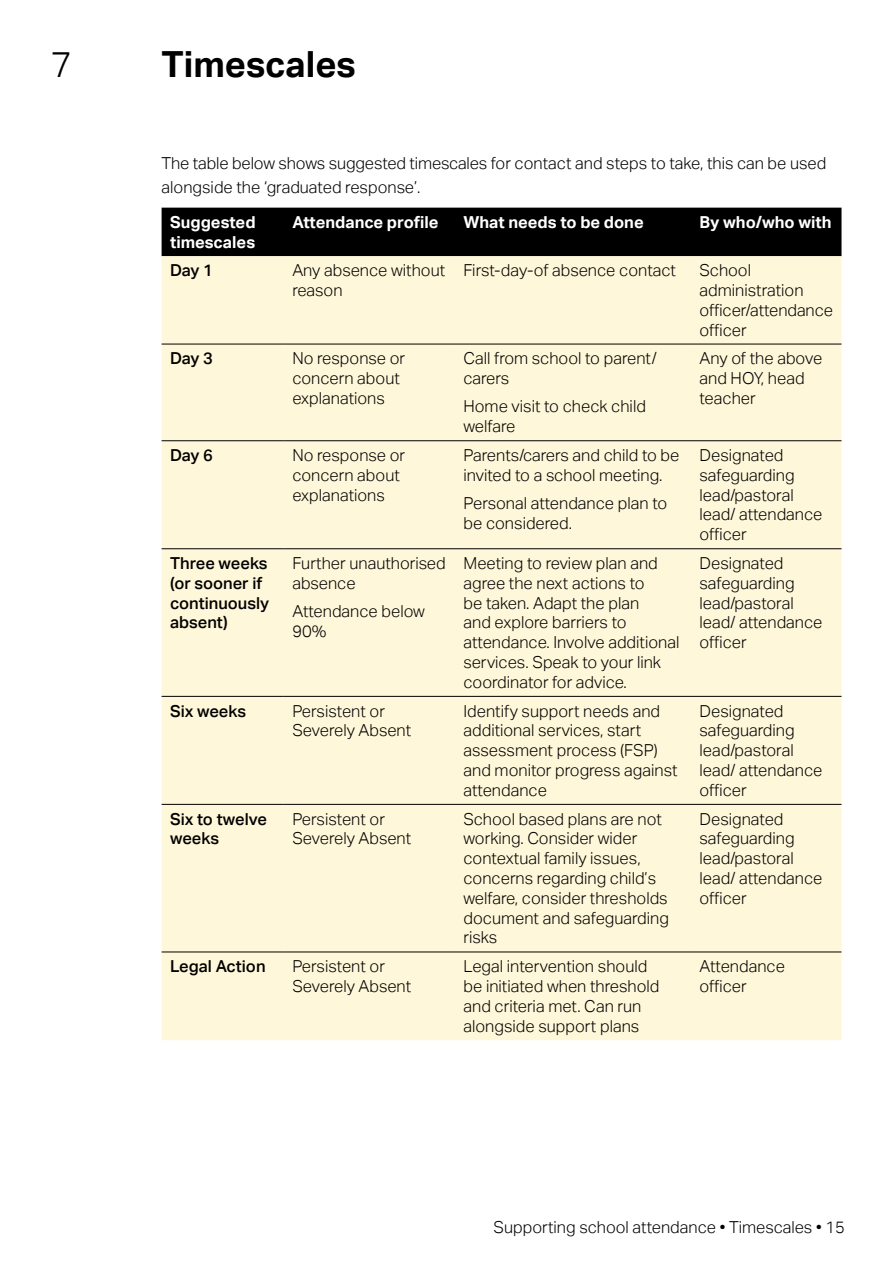
<style>
.page{position:relative;width:893px;height:1263px;background:#fff}
.page>*{position:absolute;margin:0;border:0;box-sizing:border-box;transform-origin:0 0}
.t1{font:700 36px "Aktiv Grotesk";color:#000}
.t2{font:300 36px "Aktiv Grotesk";color:#000}
.Table_content{font:300 16.5px/19.8px "Aktiv Grotesk";color:#000}
.Table_content_emphasis_left{font:500 16.5px/19.8px "Aktiv Grotesk";color:#000}
.t3{font:700 16.5px/19.8px "Aktiv Grotesk";color:#fff}
</style>
<div class="page">
<div style="left:162px;top:208px;width:679px;height:48px;background:#000"></div>
<div style="left:162px;top:256px;width:679px;height:784px;background:#fff7d9"></div>
<hr style="left:162px;top:344px;width:122px;height:1px;background:#000">
<hr style="left:284px;top:344px;width:171px;height:1px;background:#000">
<hr style="left:455px;top:344px;width:236px;height:1px;background:#000">
<hr style="left:691px;top:344px;width:150px;height:1px;background:#000">
<hr style="left:162px;top:440px;width:122px;height:1px;background:#000">
<hr style="left:284px;top:440px;width:171px;height:1px;background:#000">
<hr style="left:455px;top:440px;width:236px;height:1px;background:#000">
<hr style="left:691px;top:440px;width:150px;height:1px;background:#000">
<hr style="left:162px;top:548px;width:122px;height:1px;background:#000">
<hr style="left:284px;top:548px;width:171px;height:1px;background:#000">
<hr style="left:455px;top:548px;width:236px;height:1px;background:#000">
<hr style="left:691px;top:548px;width:150px;height:1px;background:#000">
<hr style="left:162px;top:696px;width:122px;height:1px;background:#000">
<hr style="left:284px;top:696px;width:171px;height:1px;background:#000">
<hr style="left:455px;top:696px;width:236px;height:1px;background:#000">
<hr style="left:691px;top:696px;width:150px;height:1px;background:#000">
<hr style="left:162px;top:804px;width:122px;height:1px;background:#000">
<hr style="left:284px;top:804px;width:171px;height:1px;background:#000">
<hr style="left:455px;top:804px;width:236px;height:1px;background:#000">
<hr style="left:691px;top:804px;width:150px;height:1px;background:#000">
<hr style="left:162px;top:951px;width:122px;height:1px;background:#000">
<hr style="left:284px;top:951px;width:171px;height:1px;background:#000">
<hr style="left:455px;top:951px;width:236px;height:1px;background:#000">
<hr style="left:691px;top:951px;width:150px;height:1px;background:#000">
<h1 class="t2" style="left:51px;top:43px;width:23px">7</h1>
<h1 class="t1" style="left:162px;top:43px;width:196px">Timescales</h1>
<p class="Table_content" style="left:162px;top:151px;width:666px;line-height:24px">The table below shows suggested timescales for contact and steps to take, this can be used alongside the ‘graduated response’.</p>
<h2 class="t3" style="left:170px;top:212px;width:87px">Suggested timescales</h2>
<h2 class="t3" style="left:292px;top:212px;width:148px">Attendance profile</h2>
<h2 class="t3" style="left:463px;top:212px;width:182px">What needs to be done</h2>
<h2 class="t3" style="left:699px;top:212px;width:134px">By who/who with</h2>
<p class="Table_content_emphasis_left" style="left:170px;top:261px;width:44px">Day 1</p>
<p class="Table_content" style="left:292px;top:261px;width:154px">Any absence without reason</p>
<p class="Table_content" style="left:463px;top:261px;width:214px">First-day-of absence contact</p>
<p class="Table_content" style="left:699px;top:261px;width:135px">School administration officer/attendance officer</p>
<p class="Table_content_emphasis_left" style="left:170px;top:349px;width:44px">Day 3</p>
<p class="Table_content" style="left:292px;top:349px;width:114px">No response or concern about explanations</p>
<p class="Table_content" style="left:463px;top:349px;width:195px">Call from school to parent/ carers</p>
<p class="Table_content" style="left:699px;top:349px;width:124px">Any of the above and HOY, head teacher</p>
<p class="Table_content" style="left:463px;top:397px;width:184px">Home visit to check child welfare</p>
<p class="Table_content_emphasis_left" style="left:170px;top:445px;width:44px">Day 6</p>
<p class="Table_content" style="left:292px;top:445px;width:114px">No response or concern about explanations</p>
<p class="Table_content" style="left:463px;top:445px;width:217px">Parents/carers and child to be invited to a school meeting.</p>
<p class="Table_content" style="left:463px;top:493px;width:205px">Personal attendance plan to be considered.</p>
<p class="Table_content" style="left:699px;top:445px;width:125px">Designated safeguarding lead/pastoral lead/ attendance officer</p>
<p class="Table_content_emphasis_left" style="left:170px;top:553px;width:101px">Three weeks (or sooner if continuously absent)</p>
<p class="Table_content" style="left:292px;top:553px;width:155px">Further unauthorised absence</p>
<p class="Table_content" style="left:292px;top:601px;width:134px">Attendance below<br>90%</p>
<p class="Table_content" style="left:463px;top:553px;width:217px">Meeting to review plan and agree the next actions to<br>be taken. Adapt the plan<br>and explore barriers to attendance. Involve additional services. Speak to your link coordinator for advice.</p>
<p class="Table_content" style="left:699px;top:553px;width:125px">Designated safeguarding lead/pastoral lead/ attendance officer</p>
<p class="Table_content_emphasis_left" style="left:170px;top:701px;width:78px">Six weeks</p>
<p class="Table_content" style="left:292px;top:701px;width:120px">Persistent or<br>Severely Absent</p>
<p class="Table_content" style="left:463px;top:701px;width:216px">Identify support needs and additional services, start assessment process (FSP) and monitor progress against attendance</p>
<p class="Table_content" style="left:699px;top:701px;width:125px">Designated safeguarding lead/pastoral lead/ attendance officer</p>
<p class="Table_content_emphasis_left" style="left:170px;top:809px;width:98px">Six to twelve weeks</p>
<p class="Table_content" style="left:292px;top:809px;width:120px">Persistent or<br>Severely Absent</p>
<p class="Table_content" style="left:463px;top:809px;width:207px">School based plans are not working. Consider wider contextual family issues, concerns regarding child’s welfare, consider thresholds document and safeguarding risks</p>
<p class="Table_content" style="left:699px;top:809px;width:125px">Designated safeguarding lead/pastoral lead/ attendance officer</p>
<p class="Table_content_emphasis_left" style="left:170px;top:957px;width:97px">Legal Action</p>
<p class="Table_content" style="left:292px;top:957px;width:120px">Persistent or<br>Severely Absent</p>
<p class="Table_content" style="left:463px;top:957px;width:198px">Legal intervention should be initiated when threshold and criteria met. Can run alongside support plans</p>
<p class="Table_content" style="left:699px;top:957px;width:87px">Attendance officer</p>
<p class="Table_content" style="left:494px;top:1217px;width:353px">Supporting school attendance • Timescales • 15</p>
</div>
